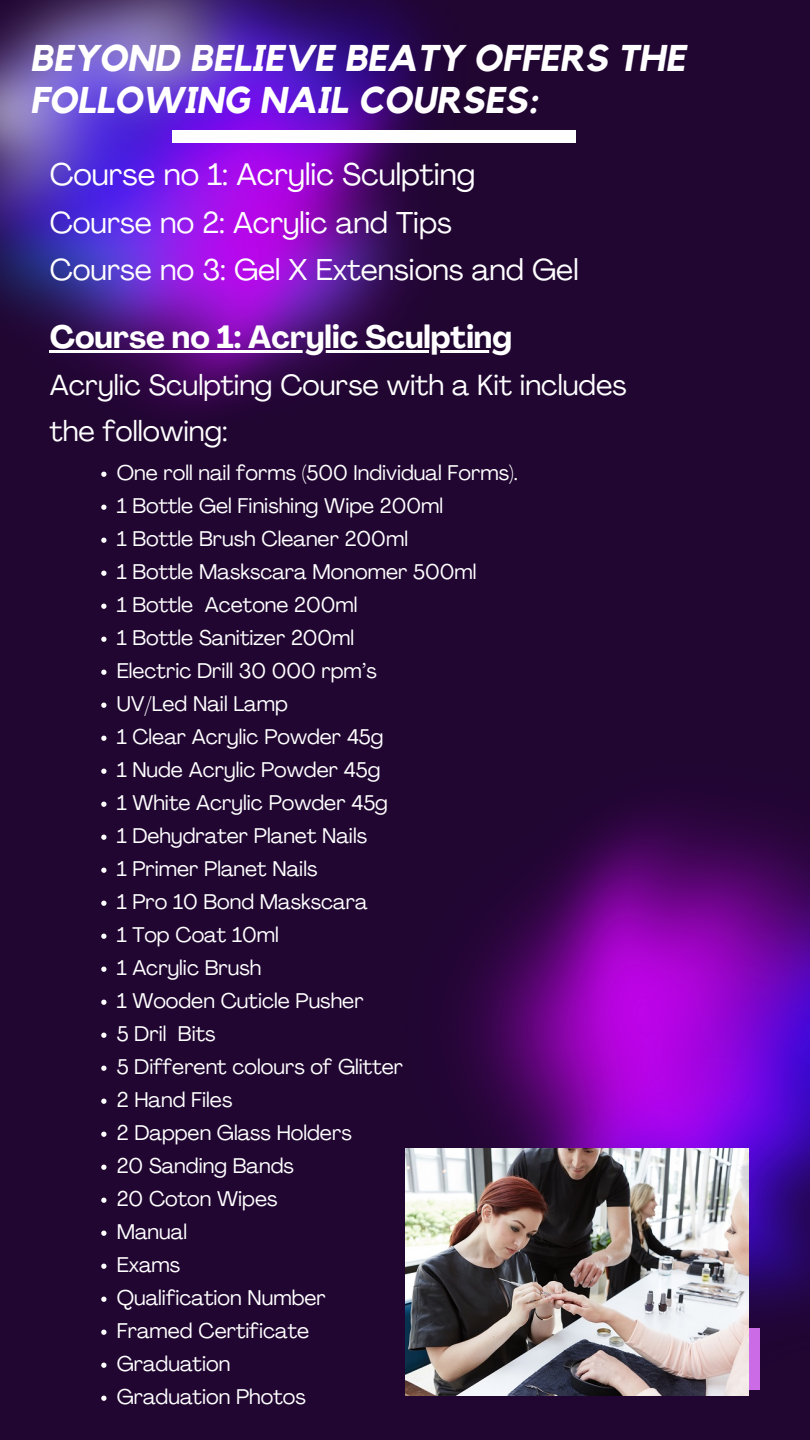
<style>
.page{position:relative;width:810px;height:1440px;background:#210632}
.page>*{position:absolute;margin:0;border:0;box-sizing:border-box;transform-origin:0 0}
.t1{font:italic 700 37.1px/41.2px "Kollektif";color:#fff}
.t2{font:700 31.7px "Agrandir";color:#fff}
.t3{font:30.8px "Agrandir";color:#fff}
.t4{font:29.8px "Agrandir";color:#fff}
.t5{font:28.7px/45.8px "Agrandir";color:#fff}
.t6{font:21px "Agrandir";color:#fff}
</style>
<div class="page">
<img style="left:0;top:0;width:576px;height:538px">
<div style="left:172px;top:130px;width:404px;height:12px;background:#fff"></div>
<img style="left:405px;top:810px;width:405px;height:586px">
<div style="left:698px;top:1328px;width:62px;height:62px;background:#cb6ce6"></div>
<img style="left:405px;top:1148px;width:343px;height:247px">
<hr style="left:50px;top:350px;width:462px;height:3px;background:#fff">
<svg style="left:101px;top:472px;width:5px;height:5px"></svg>
<svg style="left:101px;top:505px;width:5px;height:5px"></svg>
<svg style="left:101px;top:538px;width:5px;height:5px"></svg>
<svg style="left:101px;top:571px;width:5px;height:5px"></svg>
<svg style="left:101px;top:604px;width:5px;height:5px"></svg>
<svg style="left:101px;top:637px;width:5px;height:5px"></svg>
<svg style="left:101px;top:670px;width:5px;height:5px"></svg>
<svg style="left:101px;top:703px;width:5px;height:5px"></svg>
<svg style="left:101px;top:736px;width:5px;height:5px"></svg>
<svg style="left:101px;top:769px;width:5px;height:5px"></svg>
<svg style="left:101px;top:802px;width:5px;height:5px"></svg>
<svg style="left:101px;top:835px;width:5px;height:5px"></svg>
<svg style="left:101px;top:868px;width:5px;height:5px"></svg>
<svg style="left:101px;top:901px;width:5px;height:5px"></svg>
<svg style="left:101px;top:934px;width:5px;height:5px"></svg>
<svg style="left:101px;top:967px;width:5px;height:5px"></svg>
<svg style="left:101px;top:1000px;width:5px;height:5px"></svg>
<svg style="left:101px;top:1033px;width:5px;height:5px"></svg>
<svg style="left:101px;top:1066px;width:5px;height:5px"></svg>
<svg style="left:101px;top:1099px;width:5px;height:5px"></svg>
<svg style="left:101px;top:1132px;width:5px;height:5px"></svg>
<svg style="left:101px;top:1165px;width:5px;height:5px"></svg>
<svg style="left:101px;top:1198px;width:5px;height:5px"></svg>
<svg style="left:101px;top:1231px;width:5px;height:5px"></svg>
<svg style="left:101px;top:1264px;width:5px;height:5px"></svg>
<svg style="left:101px;top:1297px;width:5px;height:5px"></svg>
<svg style="left:101px;top:1330px;width:5px;height:5px"></svg>
<svg style="left:101px;top:1363px;width:5px;height:5px"></svg>
<svg style="left:101px;top:1396px;width:5px;height:5px"></svg>
<p class="t1" style="left:30px;top:39px;width:657px">BEYOND BELIEVE BEATY OFFERS THE<br>FOLLOWING NAIL COURSES:</p>
<h2 class="t3" style="left:50px;top:162px;width:427px">Course no 1: Acrylic Sculpting</h2>
<h2 class="t4" style="left:50px;top:211px;width:404px">Course no 2: Acrylic and Tips</h2>
<p class="t4" style="left:50px;top:258px;width:530px">Course no 3: Gel X Extensions and Gel</p>
<p class="t2" style="left:50px;top:324px;width:464px">Course no 1: Acrylic Sculpting</p>
<p class="t5" style="left:50px;top:365px;width:578px">Acrylic Sculpting Course with a Kit includes the following:</p>
<p class="t6" style="left:117px;top:464px;width:403px">One roll nail forms (500 Individual Forms).</p>
<p class="t6" style="left:117px;top:497px;width:328px">1 Bottle Gel Finishing Wipe 200ml</p>
<p class="t6" style="left:117px;top:530px;width:293px">1 Bottle Brush Cleaner 200ml</p>
<p class="t6" style="left:117px;top:563px;width:361px">1 Bottle Maskscara Monomer 500ml</p>
<p class="t6" style="left:117px;top:596px;width:242px">1 Bottle Acetone 200ml</p>
<p class="t6" style="left:117px;top:629px;width:239px">1 Bottle Sanitizer 200ml</p>
<p class="t6" style="left:117px;top:662px;width:262px">Electric Drill 30 000 rpm’s</p>
<p class="t6" style="left:117px;top:695px;width:173px">UV/Led Nail Lamp</p>
<p class="t6" style="left:117px;top:728px;width:268px">1 Clear Acrylic Powder 45g</p>
<p class="t6" style="left:117px;top:761px;width:265px">1 Nude Acrylic Powder 45g</p>
<p class="t6" style="left:117px;top:794px;width:273px">1 White Acrylic Powder 45g</p>
<p class="t6" style="left:117px;top:827px;width:252px">1 Dehydrater Planet Nails</p>
<p class="t6" style="left:117px;top:860px;width:202px">1 Primer Planet Nails</p>
<p class="t6" style="left:117px;top:893px;width:252px">1 Pro 10 Bond Maskscara</p>
<p class="t6" style="left:117px;top:926px;width:164px">1 Top Coat 10ml</p>
<p class="t6" style="left:117px;top:959px;width:146px">1 Acrylic Brush</p>
<p class="t6" style="left:117px;top:992px;width:248px">1 Wooden Cuticle Pusher</p>
<p class="t6" style="left:117px;top:1025px;width:100px">5 Dril Bits</p>
<p class="t6" style="left:117px;top:1058px;width:288px">5 Different colours of Glitter</p>
<p class="t6" style="left:117px;top:1091px;width:117px">2 Hand Files</p>
<p class="t6" style="left:117px;top:1124px;width:237px">2 Dappen Glass Holders</p>
<p class="t6" style="left:117px;top:1157px;width:179px">20 Sanding Bands</p>
<p class="t6" style="left:117px;top:1190px;width:162px">20 Coton Wipes</p>
<p class="t6" style="left:117px;top:1223px;width:72px">Manual</p>
<p class="t6" style="left:117px;top:1256px;width:65px">Exams</p>
<p class="t6" style="left:117px;top:1289px;width:211px">Qualification Number</p>
<p class="t6" style="left:117px;top:1322px;width:194px">Framed Certificate</p>
<p class="t6" style="left:117px;top:1355px;width:115px">Graduation</p>
<p class="t6" style="left:117px;top:1388px;width:191px">Graduation Photos</p>
</div>
